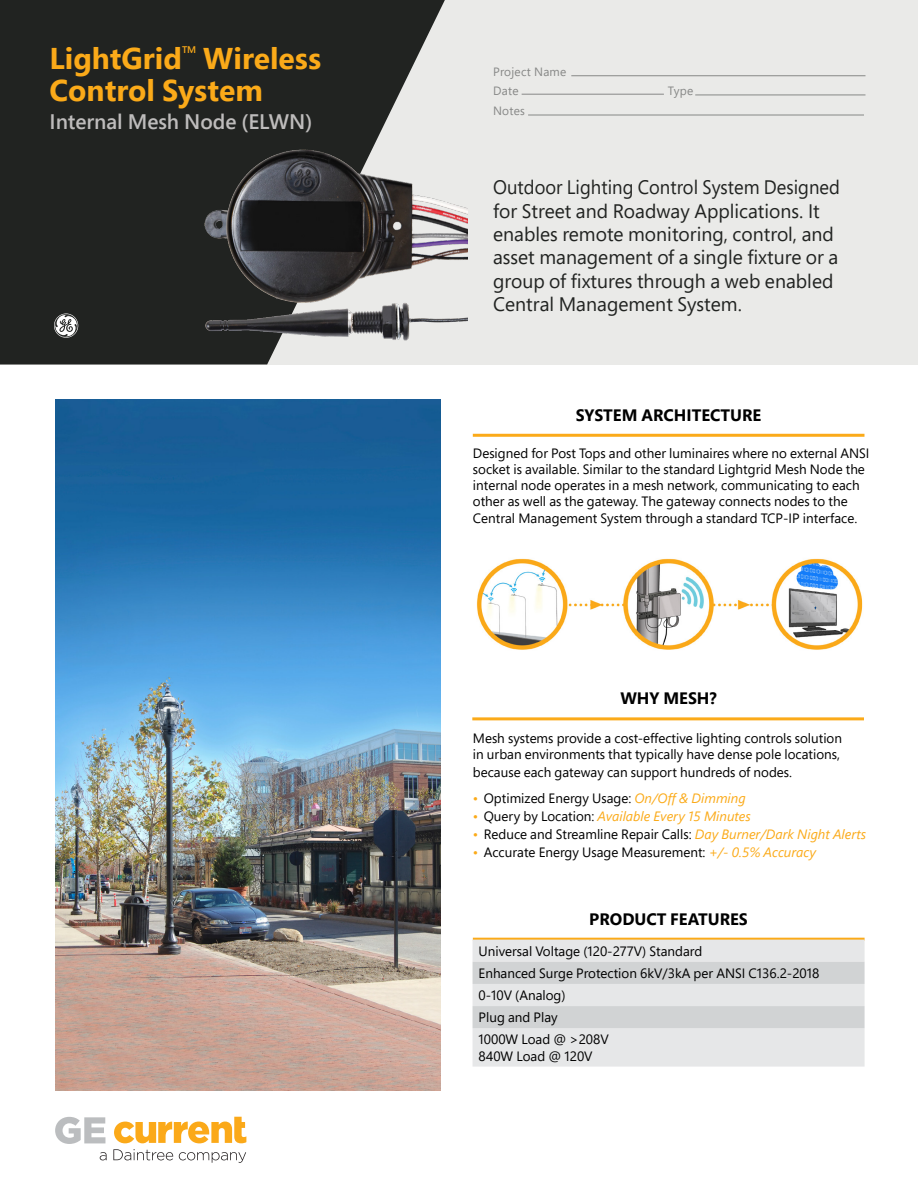
<style>
.page{position:relative;width:918px;height:1188px;background:#fff}
.page>*{position:absolute;margin:0;border:0;box-sizing:border-box;transform-origin:0 0}
.t1{font:700 30px/31.5px "Segoe Pro";color:#fbaa19}
.t2{font:600 21px "Segoe Pro";color:#bebcbc}
.t3{font:19.5px/23.4px "Segoe Pro";color:#212321;scale:.95 1}
.t4{font:700 16.5px "Segoe Pro";color:#000}
.t5{font:13.5px/16.2px "Segoe Pro";color:#000}
.t6{font:italic 13.5px "Segoe Pro";color:#fbaa19}
.t7{font:12px/19.5px "Segoe Pro";letter-spacing:.02em;color:#878887}
.t8{font:600 9.6px "Segoe Pro";color:#fbaa19}
.s1{color:#fbaa19}
.s2{font-style:italic;color:#fbaa19}
.s3{font-style:normal}
.s4{font-style:normal;color:#000}
</style>
<div class="page">
<div style="left:0;top:0;width:918px;height:364px;background:#eaeae8"></div>
<svg style="left:0;top:0;width:445px;height:364px;background:#2f302e"></svg>
<hr style="left:571px;top:75px;width:295px;height:1px;background:#878887">
<hr style="left:522px;top:94px;width:142px;height:1px;background:#878887">
<hr style="left:695px;top:95px;width:170px;height:1px;background:#878887">
<hr style="left:528px;top:115px;width:336px;height:1px;background:#878887">
<svg style="left:100px;top:1152px;width:7px;height:8px"></svg>
<svg style="left:113px;top:1149px;width:60px;height:11px"></svg>
<svg style="left:179px;top:1152px;width:67px;height:11px"></svg>
<svg style="left:55px;top:1117px;width:50px;height:27px"></svg>
<svg style="left:114px;top:1117px;width:132px;height:26px"></svg>
<svg style="left:54px;top:313px;width:24px;height:25px"></svg>
<hr style="left:473px;top:938px;width:392px;height:3px;background:#fbaa19">
<div style="left:473px;top:940px;width:392px;height:127px;background:#e6e7e8"></div>
<svg style="left:473px;top:962px;width:392px;height:66px;background:#d8d9da"></svg>
<img style="left:55px;top:399px;width:385px;height:691px">
<hr style="left:473px;top:434px;width:391px;height:3px;background:#fbaa19">
<hr style="left:472px;top:717px;width:392px;height:3px;background:#fbaa19">
<img style="left:199px;top:143px;width:269px;height:205px">
<img style="left:476px;top:558px;width:387px;height:92px">
<h1 class="t1" style="left:50px;top:42px;width:134px">LightGrid</h1>
<p class="t8" style="left:182px;top:43px;width:16px">TM</p>
<h1 class="t1" style="left:49px;top:42px;width:273px;text-indent:154px">Wireless<br>Control System</h1>
<h2 class="t2" style="left:50px;top:107px;width:264px">Internal Mesh Node (ELWN)</h2>
<p class="t7" style="left:493px;top:62px;width:75px">Project Name<br>Date</p>
<p class="t7" style="left:493px;top:101px;width:33px">Notes</p>
<p class="t7" style="left:668px;top:81px;width:27px">Type</p>
<h3 class="t3" style="left:493px;top:175px;width:367px">Outdoor Lighting Control System Designed for Street and Roadway Applications. It enables remote monitoring, control, and asset management of a single fixture or a group of fixtures through a web enabled Central Management System.</h3>
<p class="t4" style="left:576px;top:403px;width:187px">SYSTEM ARCHITECTURE</p>
<p class="t5" style="left:473px;top:445px;width:398px">Designed for Post Tops and other luminaires where no external ANSI socket is available. Similar to the standard Lightgrid Mesh Node the internal node operates in a mesh network, communicating to each other as well as the gateway. The gateway connects nodes to the Central Management System through a standard TCP-IP interface.</p>
<p class="t4" style="left:620px;top:687px;width:98px">WHY MESH?</p>
<p class="t5" style="left:473px;top:730px;width:371px">Mesh systems provide a cost-effective lighting controls solution in urban environments that typically have dense pole locations,</p>
<p class="t5" style="left:473px;top:764px;width:321px">because each gateway can support hundreds of nodes.</p>
<p class="t5" style="left:473px;top:790px;width:274px"><span class="s1">•</span> Optimized Energy Usage: <span class="s2">On/Off &amp; Dimming</span></p>
<p class="t6" style="left:473px;top:807px;width:279px"><span class="s3">•</span> <span class="s4">Query by Location:</span> Available Every 15 Minutes</p>
<p class="t5" style="left:473px;top:826px;width:395px"><span class="s1">•</span> Reduce and Streamline Repair Calls: <span class="s2">Day Burner/Dark Night Alerts</span></p>
<p class="t5" style="left:473px;top:844px;width:345px"><span class="s1">•</span> Accurate Energy Usage Measurement: <span class="s2">+/- 0.5% Accuracy</span></p>
<p class="t4" style="left:589px;top:907px;width:160px">PRODUCT FEATURES</p>
<p class="t5" style="left:479px;top:940px;width:342px;line-height:22.2px">Universal Voltage (120-277V) Standard<br>Enhanced Surge Protection 6kV/3kA per ANSI C136.2-2018<br>0-10V (Analog)<br>Plug and Play<br>1000W Load @ &gt;208V</p>
<p class="t5" style="left:479px;top:1047px;width:116px">840W Load @ 120V</p>
</div>
